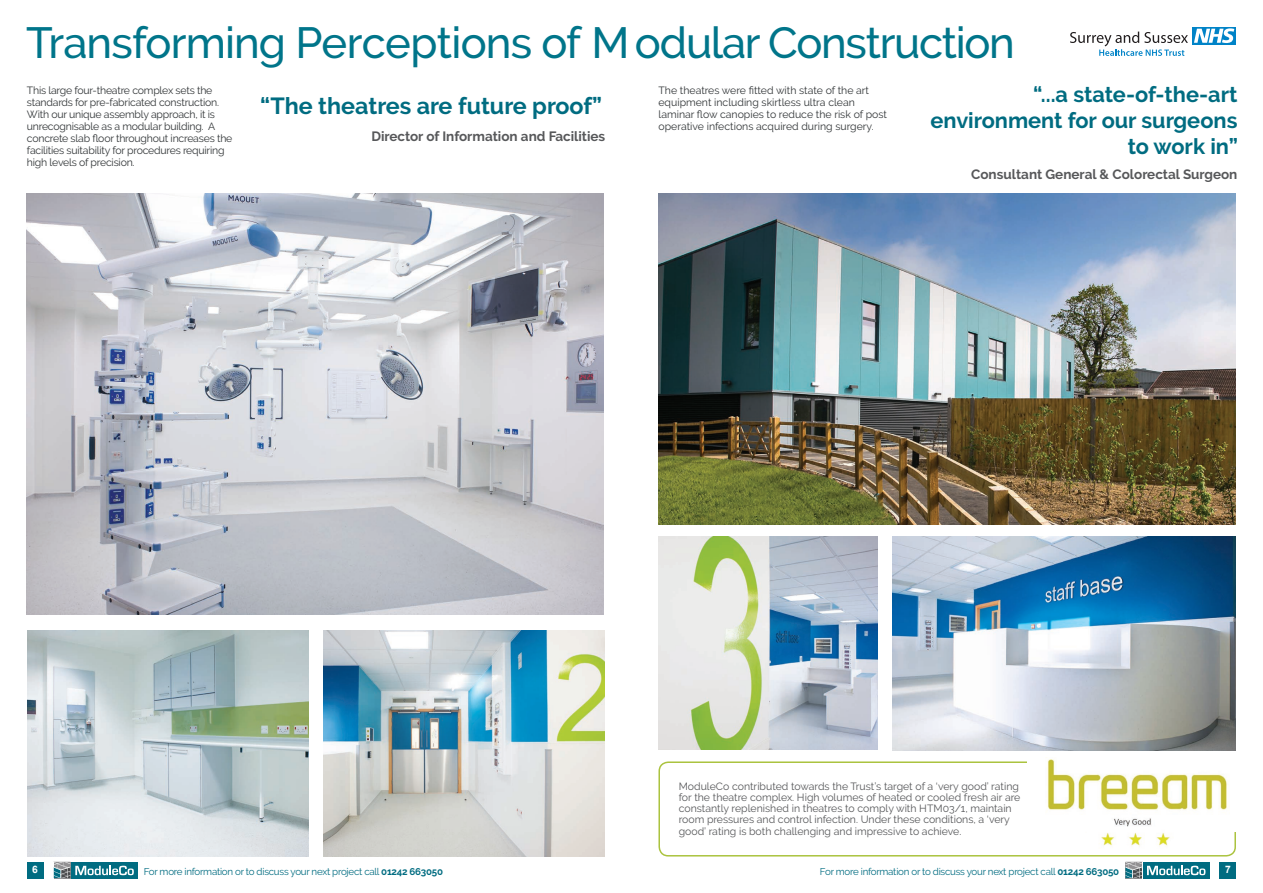
<style>
.page{position:relative;width:1263px;height:893px;background:#fff}
.page>*{position:absolute;margin:0;border:0;box-sizing:border-box;transform-origin:0 0}
.t1{font:500 43.5px "Raleway";letter-spacing:-.02em;color:#00758a}
.t2{font:700 23.25px "Raleway";color:#006c81}
.t3{font:700 21.75px/26.1px "Raleway";color:#006c81;text-align:right}
.t4{font:700 13.5px "Raleway";color:#57585a}
.t5{font:10.5px/11.2px "Raleway";color:#57585a}
.t6{font:10.5px/12px "Raleway";letter-spacing:-.02em;color:#333739}
.t7{font:10.5px/12px "Raleway";color:#333739}
.t8{font:700 10.27px "Arial";color:#fff}
.t9{font:9.75px "Raleway";letter-spacing:-.025em;color:#006c81}
.s1{font-weight:700}
</style>
<div class="page">
<div style="left:27px;top:862px;width:16px;height:16px;background:#006c81"></div>
<div style="left:1220px;top:862px;width:16px;height:16px;background:#006c81"></div>
<div style="left:71px;top:862px;width:66px;height:16px;background:#006c81"></div>
<svg style="left:54px;top:862px;width:80px;height:16px"></svg>
<div style="left:1143px;top:862px;width:66px;height:16px;background:#006c81"></div>
<svg style="left:1125px;top:862px;width:80px;height:16px"></svg>
<div style="left:658px;top:761px;width:578px;height:95px;border:2px solid #abc33f;border-radius:9px"></div>
<img style="left:26px;top:193px;width:578px;height:422px">
<img style="left:658px;top:193px;width:578px;height:332px">
<img style="left:892px;top:537px;width:344px;height:213px">
<img style="left:658px;top:537px;width:219px;height:212px">
<img style="left:27px;top:630px;width:281px;height:226px">
<div style="left:1027px;top:757px;width:209px;height:75px;background:#fff"></div>
<img style="left:1046px;top:757px;width:182px;height:70px">
<img style="left:1101px;top:832px;width:69px;height:15px">
<img style="left:323px;top:630px;width:281px;height:226px">
<svg style="left:1070px;top:32px;width:118px;height:24px"></svg>
<div style="left:1193px;top:27px;width:43px;height:18px;background:#0083c7"></div>
<svg style="left:1194px;top:28px;width:40px;height:15px"></svg>
<p class="t1" style="left:26px;top:18px;width:990px">Transforming Perceptions of Modular Construction</p>
<p class="t2" style="left:260px;top:93px;width:343px">“The theatres are future proof”</p>
<p class="t4" style="left:371px;top:129px;width:235px">Director of Information and Facilities</p>
<p class="t6" style="left:27px;top:84px;width:207px">This large four-theatre complex sets the standards for pre-fabricated construction.<br>With our unique assembly approach, it is unrecognisable as a modular building. A concrete slab floor throughout increases the facilities suitability for procedures requiring high levels of precision.</p>
<p class="t7" style="left:658px;top:84px;width:230px">The theatres were fitted with state of the art equipment including skirtless ultra clean laminar flow canopies to reduce the risk of post operative infections acquired during surgery.</p>
<p class="t3" style="left:930px;top:81px;width:309px">“...a state-of-the-art environment for our surgeons to work in”</p>
<p class="t4" style="left:971px;top:166px;width:268px">Consultant General &amp; Colorectal Surgeon</p>
<p class="t5" style="left:679px;top:780px;width:343px">ModuleCo contributed towards the Trust’s target of a ‘very good’ rating for the theatre complex. High volumes of heated or cooled fresh air are constantly replenished in theatres to comply with HTM03/1, maintain room pressures and control infection. Under these conditions, a ‘very good’ rating is both challenging and impressive to achieve.</p>
<p class="t8" style="left:32px;top:863px;width:7px">6</p>
<p class="t9" style="left:144px;top:866px;width:301px">For more information or to discuss your next project call <span class="s1">01242 663050</span></p>
<p class="t9" style="left:820px;top:866px;width:301px">For more information or to discuss your next project call <span class="s1">01242 663050</span></p>
<p class="t8" style="left:1225px;top:863px;width:7px">7</p>
</div>
